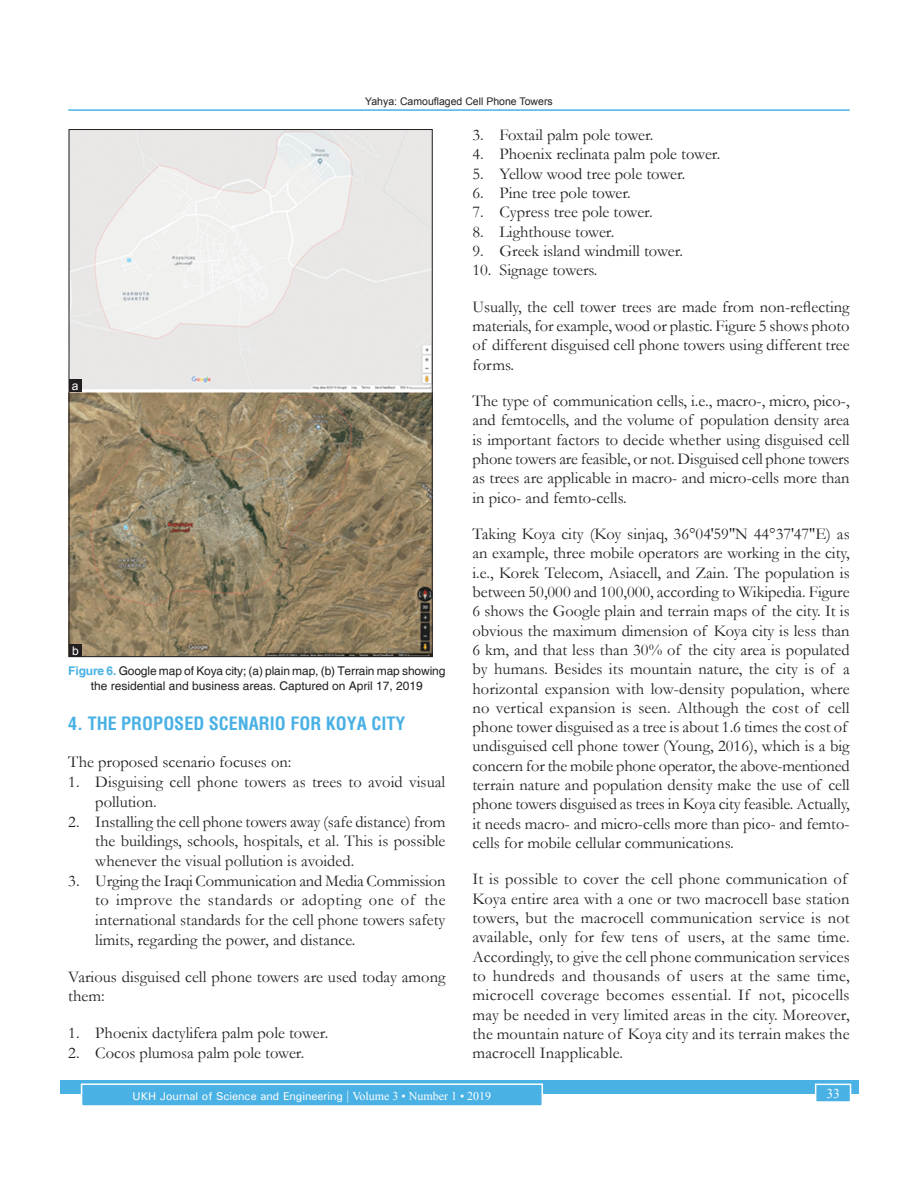
<style>
.page{position:relative;width:918px;height:1188px;background:#fff}
.page>*{position:absolute;margin:0;border:0;box-sizing:border-box;transform-origin:0 0}
.t1{font:700 condensed 18px "Helvetica";color:#4ab1e4}
.TX{font:16.5px/19.4px "Garamond";color:#231f20}
.L{font:16.5px/19.6px "Garamond";color:#231f20}
.LL{font:16.5px/19.6px "Garamond";color:#231f20;text-align:justify}
.TX_No_After_Space{font:16.5px "Garamond";color:#231f20}
.t2{font:13.5px "Times New Roman";color:#fff}
.FGC{font:12px/15px "Helvetica";color:#231f20;text-align:center}
.LABEL{font:12px "Arial";color:#fff}
.t3{font:500 11.25px "Univers";color:#fff}
.t4{font:10.5px "Arial";color:#231f20}
.s1{font-weight:700;color:#4ab1e4}
.s2{font-family:"Times New Roman";font-weight:400;font-size:13.5px}
.s3{font-family:"Times New Roman";font-weight:400;font-size:12px}
</style>
<div class="page">
<hr style="left:68px;top:109px;width:782px;height:2px;background:#4ab1e4">
<div style="left:60px;top:1080px;width:798px;height:13px;background:#4ab1e4"></div>
<div style="left:82px;top:1084px;width:460px;height:22px;background:#4ab1e4"></div>
<div style="left:81px;top:1083px;width:462px;height:24px;border:2px solid #fff"></div>
<div style="left:816px;top:1084px;width:35px;height:18px;background:#4ab1e4"></div>
<div style="left:815px;top:1084px;width:36px;height:19px;border:2px solid #fff"></div>
<img style="left:71px;top:131px;width:359px;height:524px">
<div style="left:69px;top:380px;width:13px;height:12px;background:#231f20"></div>
<div style="left:69px;top:644px;width:13px;height:13px;background:#231f20"></div>
<p class="t4" style="left:365px;top:94px;width:189px">Yahya: Camouflaged Cell Phone Towers</p>
<p class="LABEL" style="left:72px;top:378px;width:8px">a</p>
<p class="LABEL" style="left:72px;top:643px;width:8px">b</p>
<p class="FGC" style="left:68px;top:664px;width:379px"><span class="s1">Figure 6.</span> Google map of Koya city; (a) plain map, (b) Terrain map showing the residential and business areas. Captured on April 17, 2019</p>
<h1 class="t1" style="left:68px;top:712px;width:339px">4. THE PROPOSED SCENARIO FOR KOYA CITY</h1>
<p class="TX_No_After_Space" style="left:68px;top:751px;width:225px">The proposed scenario focuses on:</p>
<p class="L" style="left:95px;top:772px;width:352px;text-indent:-27px">1. Disguising cell phone towers as trees to avoid visual pollution.</p>
<p class="L" style="left:95px;top:811px;width:352px;text-align:justify;text-indent:-27px">2. Installing the cell phone towers away (safe distance) from the buildings, schools, hospitals, et al. This is possible whenever the visual pollution is avoided.</p>
<p class="LL" style="left:95px;top:870px;width:352px;text-indent:-27px">3. Urging the Iraqi Communication and Media Commission to improve the standards or adopting one of the international standards for the cell phone towers safety limits, regarding the power, and distance.</p>
<p class="TX" style="left:68px;top:966px;width:379px">Various disguised cell phone towers are used today among them:</p>
<p class="L" style="left:68px;top:1023px;width:261px">1. Phoenix dactylifera palm pole tower.</p>
<p class="L" style="left:68px;top:1043px;width:238px">2. Cocos plumosa palm pole tower.</p>
<p class="L" style="left:473px;top:125px;width:183px">3. Foxtail palm pole tower.</p>
<p class="L" style="left:473px;top:144px;width:249px">4. Phoenix reclinata palm pole tower.</p>
<p class="L" style="left:473px;top:163px;width:215px">5. Yellow wood tree pole tower.</p>
<p class="L" style="left:473px;top:183px;width:160px">6. Pine tree pole tower.</p>
<p class="L" style="left:473px;top:202px;width:182px">7. Cypress tree pole tower.</p>
<p class="L" style="left:473px;top:221px;width:143px">8. Lighthouse tower.</p>
<p class="L" style="left:473px;top:240px;width:212px">9. Greek island windmill tower.</p>
<p class="LL" style="left:473px;top:260px;width:126px">10. Signage towers.</p>
<p class="TX" style="left:473px;top:296px;width:379px;text-align:justify">Usually, the cell tower trees are made from non-reflecting materials, for example, wood or plastic. Figure 5 shows photo of different disguised cell phone towers using different tree forms.</p>
<p class="TX" style="left:473px;top:391px;width:379px;text-align:justify">The type of communication cells, i.e., macro-, micro, pico-, and femtocells, and the volume of population density area is important factors to decide whether using disguised cell phone towers are feasible, or not. Disguised cell phone towers as trees are applicable in macro- and micro-cells more than in pico- and femto-cells.</p>
<p class="TX" style="left:473px;top:524px;width:379px">Taking Koya city (Koy sinjaq, 36°04′59″N 44°37′47″E) as an example, three mobile operators are working in the city, i.e., Korek Telecom, Asiacell, and Zain. The population is between 50,000 and 100,000, according to Wikipedia. Figure 6 shows the Google plain and terrain maps of the city. It is obvious the maximum dimension of Koya city is less than 6 km, and that less than 30% of the city area is populated by humans. Besides its mountain nature, the city is of a horizontal expansion with low-density population, where no vertical expansion is seen. Although the cost of cell phone tower disguised as a tree is about 1.6 times the cost of undisguised cell phone tower (Young, 2016), which is a big concern for the mobile phone operator, the above-mentioned terrain nature and population density make the use of cell phone towers disguised as trees in Koya city feasible. Actually, it needs macro- and micro-cells more than pico- and femto&shy;cells for mobile cellular communications.</p>
<p class="TX" style="left:473px;top:869px;width:379px">It is possible to cover the cell phone communication of Koya entire area with a one or two macrocell base station towers, but the macrocell communication service is not available, only for few tens of users, at the same time.<br>Accordingly, to give the cell phone communication services to hundreds and thousands of users at the same time, microcell coverage becomes essential. If not, picocells may be needed in very limited areas in the city. Moreover, the mountain nature of Koya city and its terrain makes the macrocell Inapplicable.</p>
<p class="t3" style="left:133px;top:1089px;width:360px">UKH Journal of Science and Engineering <span class="s2">|</span> <span class="s3">Volume 3 • Number 1 • 2019</span></p>
<p class="t2" style="left:826px;top:1084px;width:15px">33</p>
</div>
